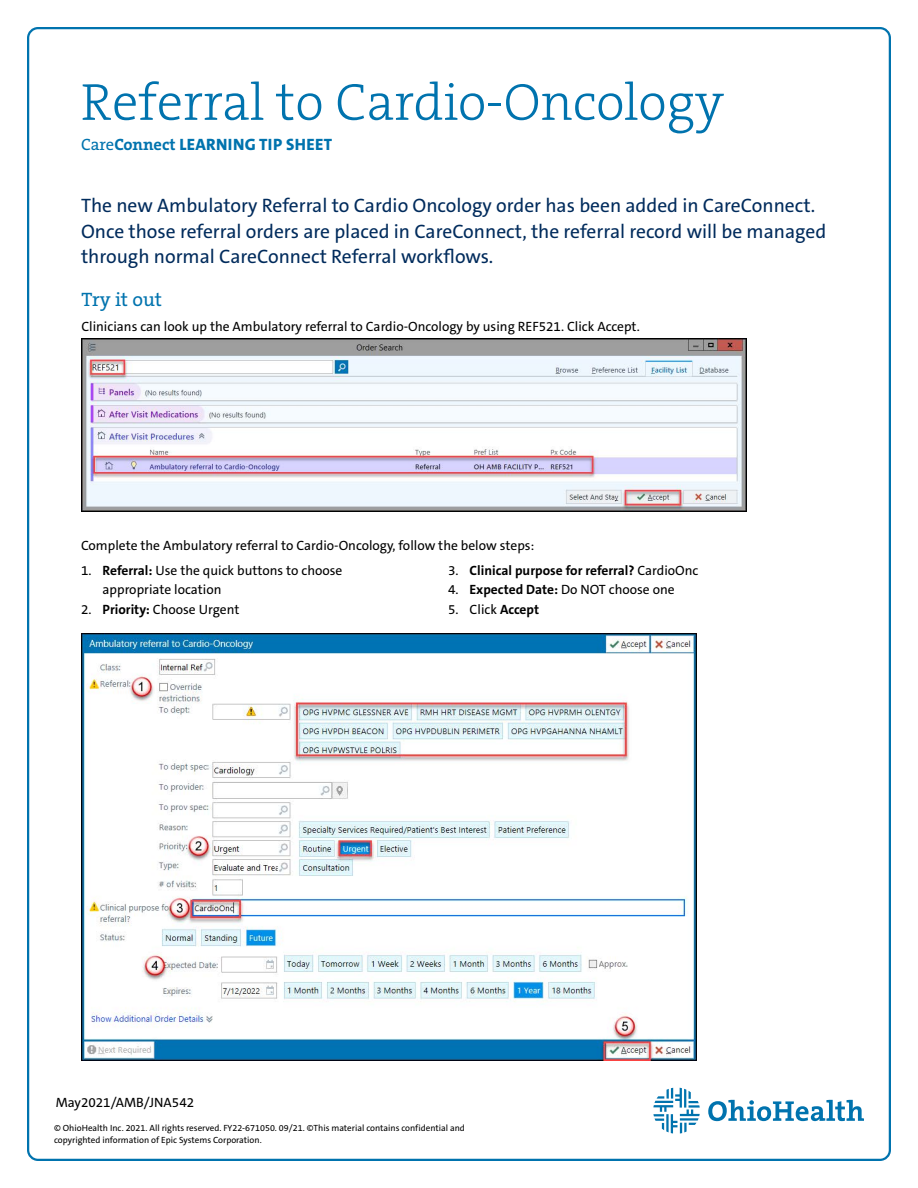
<style>
.page{position:relative;width:918px;height:1188px;background:#fff}
.page>*{position:absolute;margin:0;border:0;box-sizing:border-box;transform-origin:0 0}
.t1{font:300 52.5px "The Serif B W3";color:#0073ae}
.H3_The_serif_13{font:19.5px/25.5px "The Sans C5";color:#002b5c}
.H3_The_serif_13-2{font:19.5px "The Serif B W5 Plain";color:#0073ae}
.H1_Blue_Sans_header{font:800 16.5px "The Sans C5";letter-spacing:.02em;color:#0073ae}
.P_The_sans_9{font:13.5px/19.5px "The Sans C5";color:#000}
.P_The_sans_9-2{font:700 13.5px "The Sans C5";color:#000}
.H4_copywrite_text{font:9px/12px "The Sans C5";color:#000}
.s1{font-family:"The Serif B W5 Plain";font-weight:400}
.s2{font-family:"The Serif B W7";font-weight:700}
.s3{font-weight:700}
.s4{font-weight:400}
</style>
<div class="page">
<svg style="left:653px;top:1088px;width:47px;height:46px"></svg>
<svg style="left:708px;top:1100px;width:156px;height:21px"></svg>
<img style="left:81px;top:339px;width:666px;height:173px">
<img style="left:81px;top:633px;width:615px;height:428px">
<p class="t1" style="left:81px;top:68px;width:645px">Referral to Cardio-Oncology</p>
<h1 class="H1_Blue_Sans_header" style="left:81px;top:134px;width:253px"><span class="s1">Care</span><span class="s2">Connect</span> LEARNING TIP SHEET</h1>
<h3 class="H3_The_serif_13" style="left:81px;top:193px;width:747px">The new Ambulatory Referral to Cardio Oncology order has been added in CareConnect.<br>Once those referral orders are placed in CareConnect, the referral record will be managed through normal CareConnect Referral workflows.</h3>
<h3 class="H3_The_serif_13-2" style="left:81px;top:287px;width:82px">Try it out</h3>
<p class="P_The_sans_9" style="left:81px;top:317px;width:560px">Clinicians can look up the Ambulatory referral to Cardio-Oncology by using REF521. Click Accept.</p>
<p class="P_The_sans_9" style="left:81px;top:535px;width:455px">Complete the Ambulatory referral to Cardio-Oncology, follow the below steps:</p>
<p class="P_The_sans_9" style="left:103px;top:560px;width:241px;text-indent:-22px">1. <span class="s3">Referral:</span> Use the quick buttons to choose appropriate location</p>
<p class="P_The_sans_9" style="left:81px;top:599px;width:160px">2. <span class="s3">Priority:</span> Choose Urgent</p>
<p class="P_The_sans_9-2" style="left:448px;top:561px;width:252px"><span class="s4">3.</span> Clinical purpose for referral? <span class="s4">CardioOnc</span></p>
<p class="P_The_sans_9" style="left:448px;top:580px;width:228px">4. <span class="s3">Expected Date:</span> Do NOT choose one</p>
<p class="P_The_sans_9" style="left:448px;top:599px;width:93px">5. Click <span class="s3">Accept</span></p>
<p class="P_The_sans_9" style="left:56px;top:1093px;width:140px">May2021/AMB/JNA542</p>
<h4 class="H4_copywrite_text" style="left:54px;top:1122px;width:412px">© OhioHealth Inc. 2021. All rights reserved. FY22-671050. 09/21. ©This material contains confidential and copyrighted information of Epic Systems Corporation.</h4>
</div>
